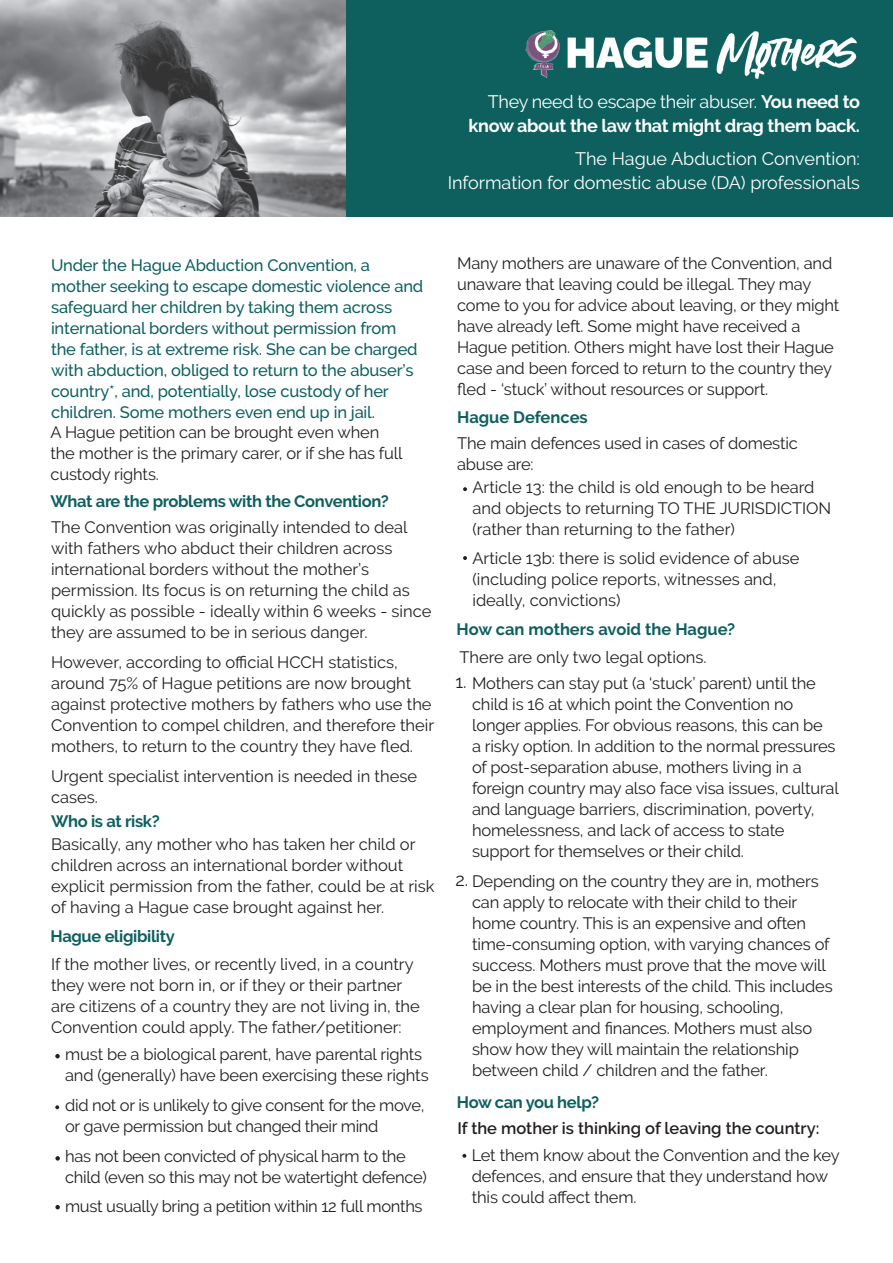
<style>
.page{position:relative;width:893px;height:1263px;background:#fff}
.page>*{position:absolute;margin:0;border:0;box-sizing:border-box;transform-origin:0 0}
.t1{font:18px "Raleway";color:#fff}
.t2{font:18px "Raleway";letter-spacing:-.02em;color:#fff}
.t3{font:700 18px "Raleway";letter-spacing:-.02em;color:#fff}
.t4{font:16.5px/21px "Raleway";letter-spacing:-.01em;color:#231f20}
.t5{font:500 16.5px/21px "Raleway";letter-spacing:-.01em;color:#0e605f}
.t6{font:700 16.5px "Raleway";letter-spacing:-.02em;color:#0e605f}
.t7{font:600 16.5px "Raleway";color:#231f20}
.t8{font:700 16.5px "Raleway";color:#0e605f}
.s1{font-weight:700}
.s2{font-size:18px}
</style>
<div class="page">
<div style="left:0;top:0;width:893px;height:217px;background:#0e605f"></div>
<svg style="left:55px;top:1054px;width:5px;height:4px"></svg>
<svg style="left:55px;top:1105px;width:4px;height:4px"></svg>
<svg style="left:55px;top:1156px;width:5px;height:4px"></svg>
<svg style="left:55px;top:1205px;width:5px;height:4px"></svg>
<img style="left:0;top:0;width:346px;height:217px">
<svg style="left:463px;top:487px;width:4px;height:4px"></svg>
<svg style="left:463px;top:556px;width:4px;height:4px"></svg>
<svg style="left:462px;top:1154px;width:4px;height:4px"></svg>
<img style="left:525px;top:30px;width:332px;height:49px">
<p class="t2" style="left:488px;top:92px;width:374px">They need to escape their abuser. <span class="s1">You need to</span></p>
<p class="t3" style="left:469px;top:116px;width:393px">know about the law that might drag them back.</p>
<p class="t1" style="left:575px;top:149px;width:286px">The Hague Abduction Convention:</p>
<p class="t1" style="left:448px;top:173px;width:414px">Information for domestic abuse (DA) professionals</p>
<p class="t5" style="left:51px;top:254px;width:374px">Under the Hague Abduction Convention, a mother seeking to escape domestic violence and safeguard her children by taking them across international borders without permission from the father, is at extreme risk. She can be charged with abduction, obliged to return to the abuser’s country*, and, potentially, lose custody of her children. Some mothers even end up in jail.</p>
<p class="t4" style="left:50px;top:421px;width:354px">A Hague petition can be brought even when the mother is the primary carer, or if she has full custody rights.</p>
<p class="t6" style="left:50px;top:492px;width:340px">What are the problems with the Convention?</p>
<p class="t4" style="left:51px;top:516px;width:382px">The Convention was originally intended to deal with fathers who abduct their children across international borders without the mother’s permission. Its focus is on returning the child as quickly as possible - ideally within 6 weeks - since they are assumed to be in serious danger.</p>
<p class="t4" style="left:51px;top:651px;width:385px">However, according to official HCCH statistics, around 75% of Hague petitions are now brought against protective mothers by fathers who use the Convention to compel children, and therefore their mothers, to return to the country they have fled.</p>
<p class="t4" style="left:51px;top:765px;width:368px">Urgent specialist intervention is needed in these cases.</p>
<p class="t6" style="left:51px;top:811px;width:110px">Who is at risk?</p>
<p class="t4" style="left:51px;top:834px;width:385px">Basically, any mother who has taken her child or children across an international border without explicit permission from the father, could be at risk of having a Hague case brought against her.</p>
<p class="t6" style="left:50px;top:927px;width:126px">Hague eligibility</p>
<p class="t4" style="left:51px;top:953px;width:370px">If the mother lives, or recently lived, in a country they were not born in, or if they or their partner are citizens of a country they are not living in, the Convention could apply. The father/petitioner:</p>
<p class="t4" style="left:65px;top:1044px;width:365px">must be a biological parent, have parental rights and (generally) have been exercising these rights</p>
<p class="t4" style="left:65px;top:1095px;width:361px">did not or is unlikely to give consent for the move, or gave permission but changed their mind</p>
<p class="t4" style="left:65px;top:1146px;width:363px">has not been convicted of physical harm to the child (even so this may not be watertight defence)</p>
<p class="t4" style="left:65px;top:1195px;width:359px">must usually bring a petition within 12 full months</p>
<p class="t4" style="left:457px;top:253px;width:384px">Many mothers are unaware of the Convention, and unaware that leaving could be illegal. They may come to you for advice about leaving, or they might have already left. Some might have received a Hague petition. Others might have lost their Hague case and been forced to return to the country they fled - ‘stuck’ without resources or support.</p>
<p class="t8" style="left:457px;top:407px;width:132px">Hague Defences</p>
<p class="t4" style="left:457px;top:433px;width:342px">The main defences used in cases of domestic abuse are:</p>
<p class="t4" style="left:472px;top:477px;width:360px">Article 13: the child is old enough to be heard and objects to returning TO THE JURISDICTION (rather than returning to the father)</p>
<p class="t4" style="left:472px;top:547px;width:329px">Article 13b: there is solid evidence of abuse (including police reports, witnesses and, ideally, convictions)</p>
<p class="t8" style="left:456px;top:620px;width:280px">How can mothers avoid the Hague?</p>
<p class="t4" style="left:472px;top:672px;width:368px;text-indent:-17px"><span class="s2">1.</span> Mothers can stay put (a ‘stuck’ parent) until the child is 16 at which point the Convention no longer applies. For obvious reasons, this can be<br>a risky option. In addition to the normal pressures of post-separation abuse, mothers living in a foreign country may also face visa issues, cultural and language barriers, discrimination, poverty, homelessness, and lack of access to state support for themselves or their child.</p>
<p class="t4" style="left:472px;top:870px;width:362px;text-indent:-17px"><span class="s2">2.</span> Depending on the country they are in, mothers can apply to relocate with their child to their home country. This is an expensive and often time-consuming option, with varying chances of success. Mothers must prove that the move will be in the best interests of the child. This includes having a clear plan for housing, schooling, employment and finances. Mothers must also show how they will maintain the relationship between child / children and the father.</p>
<p class="t6" style="left:457px;top:1093px;width:144px">How can you help?</p>
<p class="t7" style="left:457px;top:1118px;width:363px">If the mother is thinking of leaving the country:</p>
<p class="t4" style="left:472px;top:1145px;width:369px">Let them know about the Convention and the key defences, and ensure that they understand how this could affect them.</p>
<p class="t4" style="left:459px;top:647px;width:249px">There are only two legal options.</p>
</div>
